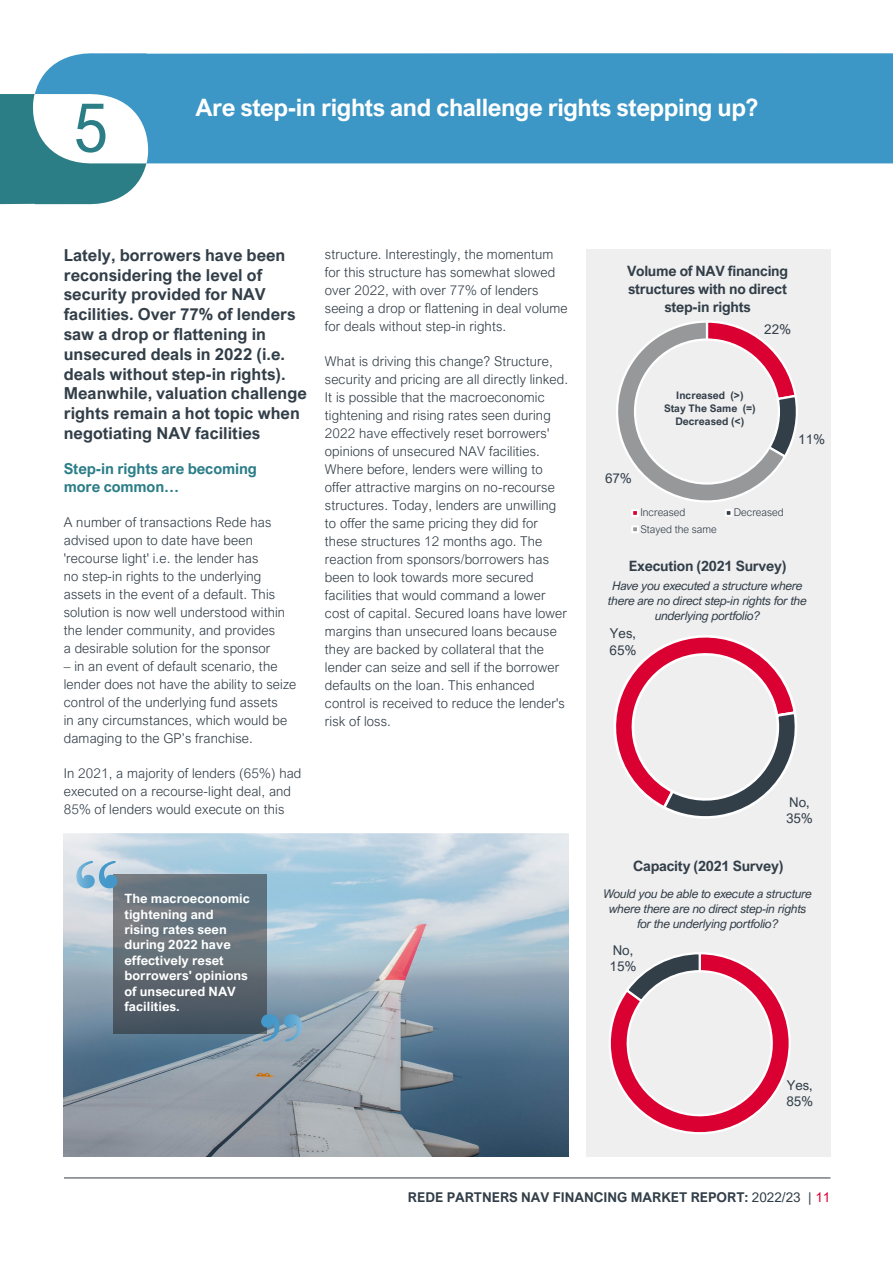
<style>
.page{position:relative;width:893px;height:1263px;background:#fff}
.page>*{position:absolute;margin:0;border:0;box-sizing:border-box;transform-origin:0 0}
.Body_Copy{font:68.4px "Arial Nova Cond";color:#2b7d86}
.t1{font:700 24px "Arial Nova";letter-spacing:-.02em;color:#fff}
.NAV_Top_Heads{font:700 16.5px/19.8px "Arial Nova";color:#323e48}
.NAV_Subhead{font:700 15px/18px "Arial Nova";letter-spacing:-.01em;color:#2b7d88}
.NAV_Chart_Heads{font:700 14.25px/18px "Arial Nova";letter-spacing:-.02em;color:#323e48;text-align:center}
.NAV_Body_Text{font:300 13.5px/18px "Arial Nova";letter-spacing:.01em;color:#323e48}
.t2{font:700 13.5px "Arial Nova";color:#323e48}
.t3{font:13.5px/16.2px "Arial Nova";letter-spacing:.005em;color:#323e48}
.NAV_Body_Text-2{font:700 12.9px/15.5px "Arial Nova";color:#fff}
.NAV_Body_Text-3{font:italic 12px/15px "Arial Nova";letter-spacing:-.02em;color:#323e48;text-align:center}
.t4{font:300 12px "Arial Nova";letter-spacing:-.005em;color:#323e48}
.t5{font:300 10.65px "Arial Nova";letter-spacing:-.005em;color:#323e48}
.t6{font:700 10.5px/12.6px "Arial Nova";color:#323e48;text-align:center}
.s1{color:#313e48}
.s2{font-weight:400}
.s3{font-weight:400;color:#db0032}
</style>
<div class="page">
<hr style="left:64px;top:1178px;width:766px;height:1px;background:#323e48">
<div style="left:586px;top:249px;width:244px;height:908px;background:#efeff0"></div>
<div style="left:35px;top:53px;width:858px;height:110px;background:#3c97c6"></div>
<svg style="left:0;top:93px;width:149px;height:112px"></svg>
<svg style="left:614px;top:635px;width:183px;height:184px"></svg>
<svg style="left:609px;top:952px;width:182px;height:182px"></svg>
<img style="left:64px;top:833px;width:504px;height:323px">
<svg style="left:113px;top:875px;width:154px;height:159px;background:#5e6a73"></svg>
<svg style="left:76px;top:861px;width:41px;height:27px"></svg>
<svg style="left:261px;top:1014px;width:41px;height:27px"></svg>
<div style="left:631px;top:509px;width:8px;height:8px;border:2px solid #fff"></div>
<svg style="left:616px;top:321px;width:182px;height:195px"></svg>
<div style="left:725px;top:509px;width:7px;height:8px;border:2px solid #fff"></div>
<div style="left:631px;top:525px;width:8px;height:8px;border:2px solid #fff"></div>
<p class="Body_Copy" style="left:73px;top:85px;width:36px">5</p>
<p class="t1" style="left:196px;top:93px;width:565px">Are step-in rights and challenge rights stepping up?</p>
<p class="NAV_Top_Heads" style="left:64px;top:245px;width:245px">Lately, borrowers have been reconsidering the level of security provided for NAV facilities. Over 77% of lenders saw a drop or flattening in <span class="s1">unsecured deals in 2022 (i.e. </span>deals without step-in rights).<br>Meanwhile, valuation challenge rights remain a hot topic when negotiating NAV facilities</p>
<p class="NAV_Subhead" style="left:64px;top:460px;width:195px">Step-in rights are becoming more common…</p>
<p class="NAV_Body_Text" style="left:64px;top:513px;width:223px">A number of transactions Rede has advised upon to date have been 'recourse light' i.e. the lender has<br>no step-in rights to the underlying assets in the event of a default. This solution is now well understood within the lender community, and provides a desirable solution for the sponsor</p>
<p class="NAV_Body_Text" style="left:64px;top:657px;width:234px">– in an event of default scenario, the lender does not have the ability to seize control of the underlying fund assets<br>in any circumstances, which would be damaging to the GP’s franchise.</p>
<p class="NAV_Body_Text" style="left:64px;top:764px;width:239px">In 2021, a majority of lenders (65%) had executed on a recourse-light deal, and<br>85% of lenders would execute on this</p>
<p class="NAV_Body_Text" style="left:325px;top:245px;width:244px">structure. Interestingly, the momentum for this structure has somewhat slowed over 2022, with over 77% of lenders seeing a drop or flattening in deal volume for deals without step-in rights.</p>
<p class="NAV_Body_Text" style="left:325px;top:352px;width:245px">What is driving this change? Structure, security and pricing are all directly linked.<br>It is possible that the macroeconomic tightening and rising rates seen during 2022 have effectively reset borrowers' opinions of unsecured NAV facilities.<br>Where before, lenders were willing to offer attractive margins on no-recourse structures. Today, lenders are unwilling to offer the same pricing they did for these structures 12 months ago. The reaction from sponsors/borrowers has been to look towards more secured facilities that would command a lower cost of capital. Secured loans have lower margins than unsecured loans because they are backed by collateral that the lender can seize and sell if the borrower defaults on the loan. This enhanced control is received to reduce the lender's risk of loss.</p>
<p class="NAV_Body_Text-2" style="left:125px;top:891px;width:127px">The macroeconomic tightening and rising rates seen during 2022 have effectively reset borrowers' opinions of unsecured NAV facilities.</p>
<p class="NAV_Chart_Heads" style="left:627px;top:262px;width:163px">Volume of NAV financing structures with no direct step-in rights</p>
<p class="t3" style="left:764px;top:321px;width:28px">22%</p>
<p class="t3" style="left:605px;top:470px;width:28px">67%</p>
<p class="t6" style="left:664px;top:389px;width:93px">Increased (&gt;)<br>Stay The Same (=)<br>Decreased (&lt;)</p>
<p class="t5" style="left:640px;top:506px;width:46px">Increased</p>
<p class="t5" style="left:734px;top:506px;width:51px">Decreased</p>
<p class="t5" style="left:640px;top:523px;width:78px">Stayed the same</p>
<p class="t4" style="left:730px;top:509px;width:58px">Decreased</p>
<p class="t4" style="left:614px;top:527px;width:88px">Stayed the same</p>
<p class="NAV_Chart_Heads" style="left:629px;top:557px;width:159px">Execution (2021 Survey)</p>
<p class="t3" style="left:798px;top:431px;width:28px">11%</p>
<p class="NAV_Body_Text-3" style="left:608px;top:578px;width:200px">Have you executed a structure where there are no direct step-in rights for the underlying portfolio?</p>
<p class="t3" style="left:610px;top:625px;width:28px">Yes,<br>65%</p>
<p class="t3" style="left:786px;top:794px;width:28px">No,<br>35%</p>
<p class="NAV_Chart_Heads" style="left:633px;top:857px;width:152px">Capacity (2021 Survey)</p>
<p class="NAV_Body_Text-3" style="left:604px;top:886px;width:210px">Would you be able to execute a structure where there are no direct step-in rights for the underlying portfolio?</p>
<p class="t3" style="left:610px;top:942px;width:28px">No,<br>15%</p>
<p class="t3" style="left:786px;top:1077px;width:28px">Yes,<br>85%</p>
<p class="t2" style="left:408px;top:1189px;width:424px">REDE PARTNERS NAV FINANCING MARKET REPORT: <span class="s2">2022/23 |</span> <span class="s3">11</span></p>
</div>
